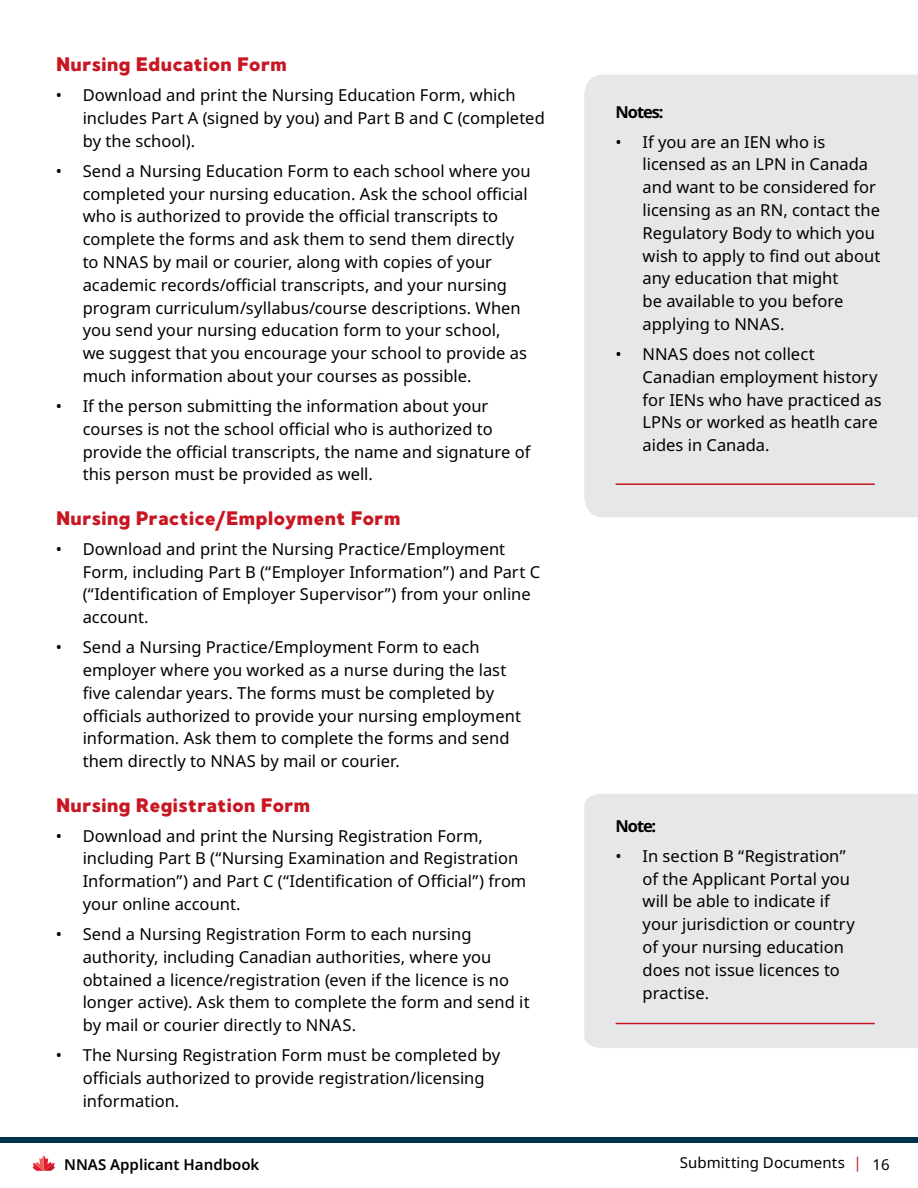
<style>
.page{position:relative;width:918px;height:1188px;background:#fff}
.page>*{position:absolute;margin:0;border:0;box-sizing:border-box;transform-origin:0 0}
.t1{font:19.5px "MADE Good Time Grotesk";letter-spacing:-.06em;color:#c81622}
.t2{font:16.5px/22.8px "Noto Sans";color:#000}
.t3{font:700 16.5px "Noto Sans";letter-spacing:-.07em;color:#000}
.t4{font:15px "Noto Sans";letter-spacing:.005em;color:#000}
.t5{font:600 15px "Noto Sans";color:#000}
.s1{color:#c71623}
</style>
<div class="page">
<div style="left:0;top:1137px;width:918px;height:5px;background:#00314f"></div>
<svg style="left:32px;top:1155px;width:23px;height:16px"></svg>
<div style="left:584px;top:75px;width:334px;height:442px;background:#e6e7e8"></div>
<div style="left:584px;top:794px;width:334px;height:254px;background:#e6e7e8"></div>
<hr style="left:616px;top:483px;width:259px;height:2px;background:#c81622">
<hr style="left:616px;top:1023px;width:259px;height:1px;background:#c81622">
<p class="t1" style="left:56px;top:52px;width:233px">Nursing Education Form</p>
<p class="t2" style="left:83px;top:84px;width:464px;text-indent:-27px">• Download and print the Nursing Education Form, which includes Part A (signed by you) and Part B and C (completed by the school).</p>
<p class="t2" style="left:83px;top:160px;width:450px;text-indent:-27px">• Send a Nursing Education Form to each school where you completed your nursing education. Ask the school official who is authorized to provide the official transcripts to complete the forms and ask them to send them directly to NNAS by mail or courier, along with copies of your academic records/official transcripts, and your nursing program curriculum/syllabus/course descriptions. When you send your nursing education form to your school,<br>we suggest that you encourage your school to provide as much information about your courses as possible.</p>
<p class="t2" style="left:83px;top:395px;width:449px;text-indent:-27px">• If the person submitting the information about your courses is not the school official who is authorized to provide the official transcripts, the name and signature of this person must be provided as well.</p>
<p class="t1" style="left:56px;top:505px;width:347px">Nursing Practice/Employment Form</p>
<p class="t2" style="left:83px;top:538px;width:459px;text-indent:-27px">• Download and print the Nursing Practice/Employment Form, including Part B (“Employer Information”) and Part C (“Identification of Employer Supervisor”) from your online account.</p>
<p class="t2" style="left:83px;top:636px;width:440px;text-indent:-27px">• Send a Nursing Practice/Employment Form to each employer where you worked as a nurse during the last five calendar years. The forms must be completed by officials authorized to provide your nursing employment information. Ask them to complete the forms and send them directly to NNAS by mail or courier.</p>
<p class="t1" style="left:56px;top:792px;width:257px">Nursing Registration Form</p>
<p class="t2" style="left:83px;top:825px;width:445px;text-indent:-27px">• Download and print the Nursing Registration Form, including Part B (“Nursing Examination and Registration Information”) and Part C (“Identification of Official”) from your online account.</p>
<p class="t2" style="left:83px;top:923px;width:448px;text-indent:-27px">• Send a Nursing Registration Form to each nursing authority, including Canadian authorities, where you obtained a licence/registration (even if the licence is no longer active). Ask them to complete the form and send it by mail or courier directly to NNAS.</p>
<p class="t2" style="left:83px;top:1044px;width:419px;text-indent:-27px">• The Nursing Registration Form must be completed by officials authorized to provide registration/licensing information.</p>
<p class="t3" style="left:616px;top:100px;width:49px">Notes:</p>
<p class="t2" style="left:643px;top:131px;width:239px;text-indent:-27px">• If you are an IEN who is licensed as an LPN in Canada and want to be considered for licensing as an RN, contact the<br>Regulatory Body to which you wish to apply to find out about any education that might<br>be available to you before applying to NNAS.</p>
<p class="t2" style="left:643px;top:343px;width:241px;text-indent:-27px">• NNAS does not collect<br>Canadian employment history for IENs who have practiced as<br>LPNs or worked as heatlh care aides in Canada.</p>
<p class="t3" style="left:616px;top:814px;width:42px">Note:</p>
<p class="t2" style="left:643px;top:845px;width:214px;text-indent:-27px">• In section B “Registration” of the Applicant Portal you will be able to indicate if your jurisdiction or country of your nursing education does not issue licences to practise.</p>
<p class="t4" style="left:680px;top:1152px;width:183px">Submitting Documents <span class="s1">|</span></p>
<p class="t5" style="left:64px;top:1154px;width:197px">NNAS Applicant Handbook</p>
<p class="t4" style="left:873px;top:1154px;width:19px">16</p>
</div>
